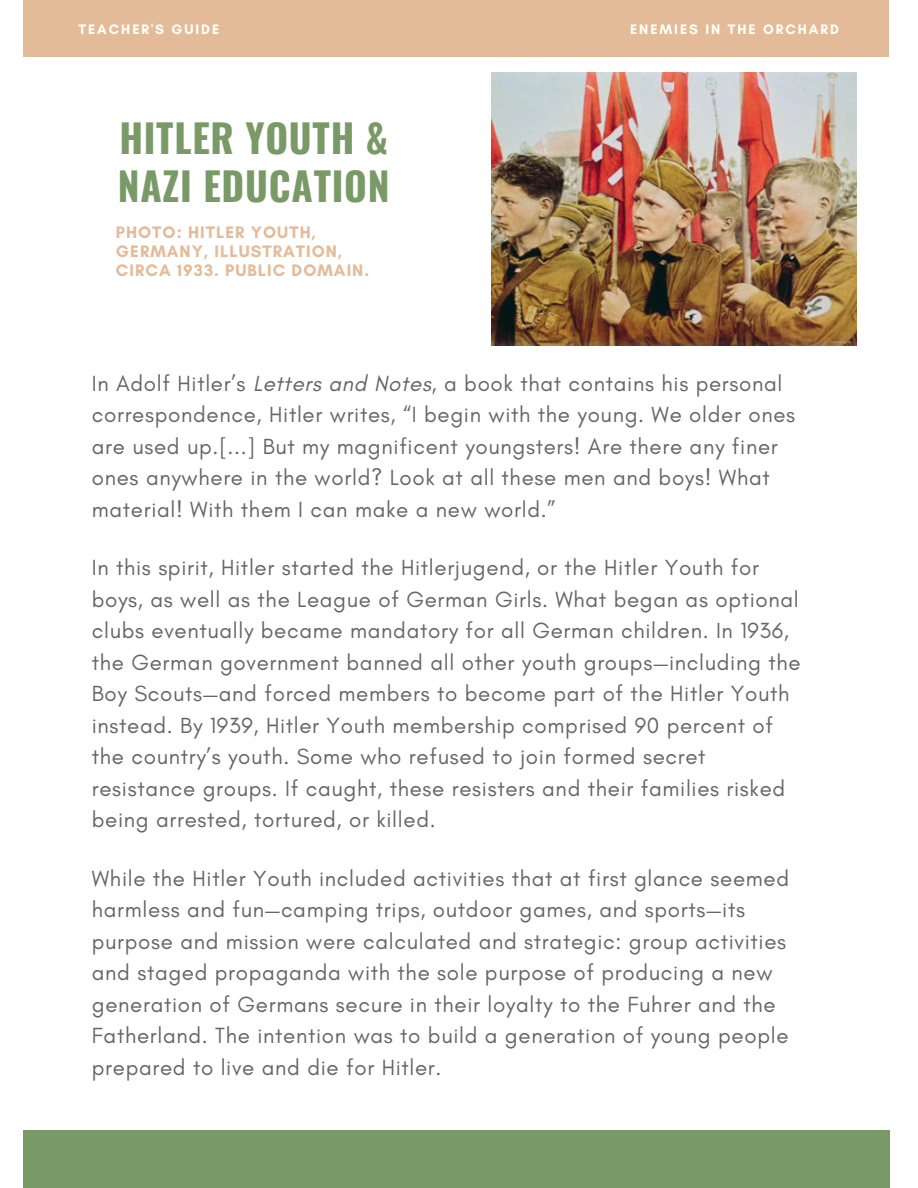
<style>
.page{position:relative;width:918px;height:1188px;background:#fff}
.page>*{position:absolute;margin:0;border:0;box-sizing:border-box;transform-origin:0 0}
.t1{font:700 38.85px/48.8px "Oswald";letter-spacing:.02em;color:#799967}
.t2{font:22.35px/31.5px "Glacial Indifference";letter-spacing:.03em;color:#666}
.t3{font:700 16.95px/19.2px "Glacial Indifference";letter-spacing:.06em;color:#e3bb99}
.t4{font:700 13.95px "Glacial Indifference";letter-spacing:.14em;color:#fffff9}
.s1{font-style:italic}
</style>
<div class="page">
<div style="left:23px;top:0;width:866px;height:57px;background:#e3bb99"></div>
<div style="left:23px;top:1130px;width:867px;height:58px;background:#799967"></div>
<img style="left:492px;top:72px;width:364px;height:273px">
<p class="t4" style="left:79px;top:20px;width:142px">TEACHER'S GUIDE</p>
<p class="t4" style="left:630px;top:20px;width:210px">ENEMIES IN THE ORCHARD</p>
<p class="t1" style="left:118px;top:112px;width:273px">HITLER YOUTH &amp;<br>NAZI EDUCATION</p>
<p class="t3" style="left:116px;top:222px;width:255px">PHOTO: HITLER YOUTH,<br>GERMANY, ILLUSTRATION,<br>CIRCA 1933. PUBLIC DOMAIN.</p>
<p class="t2" style="left:92px;top:367px;width:705px">In Adolf Hitler’s <span class="s1">Letters and Notes</span>, a book that contains his personal correspondence, Hitler writes, “I begin with the young. We older ones are used up.[...] But my magnificent youngsters! Are there any finer ones anywhere in the world? Look at all these men and boys! What material! With them I can make a new world.”</p>
<p class="t2" style="left:92px;top:552px;width:710px">In this spirit, Hitler started the Hitlerjugend, or the Hitler Youth for boys, as well as the League of German Girls. What began as optional clubs eventually became mandatory for all German children. In 1936, the German government banned all other youth groups—including the Boy Scouts—and forced members to become part of the Hitler Youth instead. By 1939, Hitler Youth membership comprised 90 percent of the country’s youth. Some who refused to join formed secret resistance groups. If caught, these resisters and their families risked being arrested, tortured, or killed.</p>
<p class="t2" style="left:92px;top:862px;width:699px">While the Hitler Youth included activities that at first glance seemed harmless and fun—camping trips, outdoor games, and sports—its purpose and mission were calculated and strategic: group activities and staged propaganda with the sole purpose of producing a new generation of Germans secure in their loyalty to the Fuhrer and the Fatherland. The intention was to build a generation of young people prepared to live and die for Hitler.</p>
</div>
